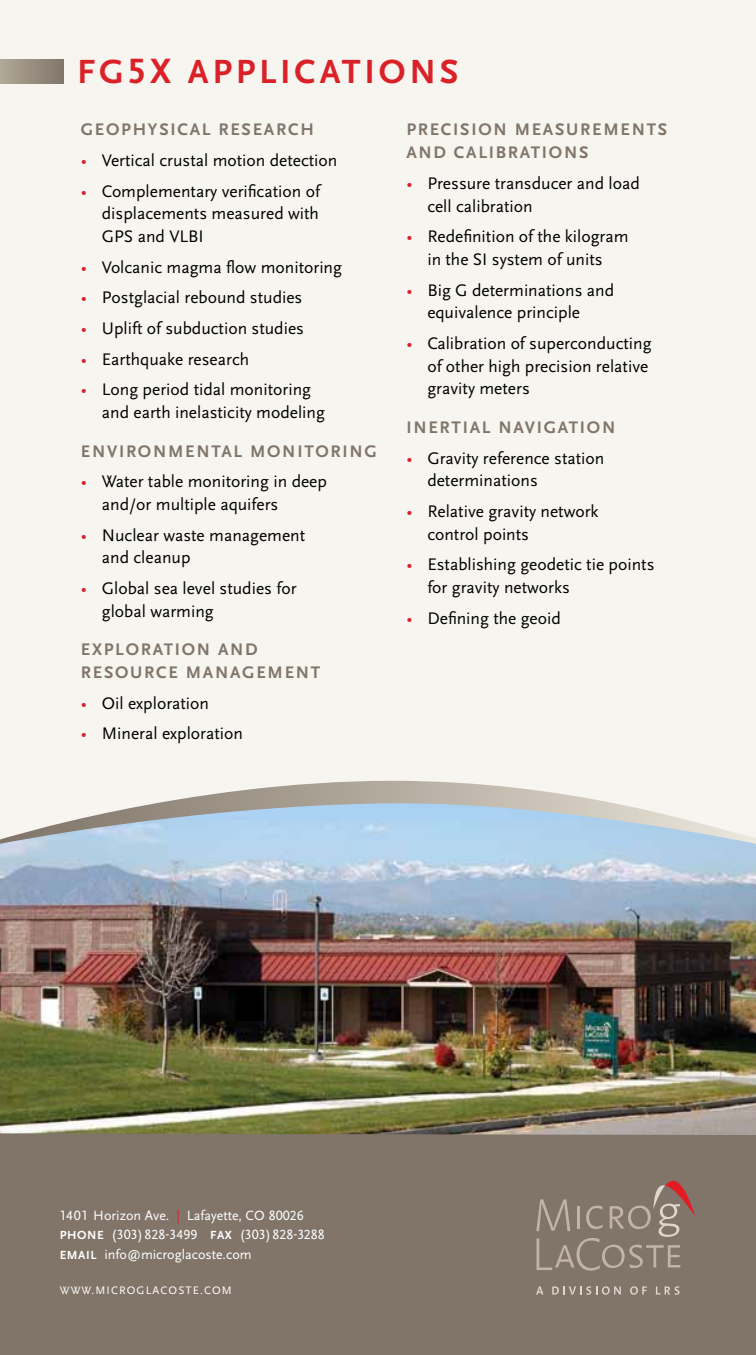
<style>
.page{position:relative;width:756px;height:1355px;background:#fff}
.page>*{position:absolute;margin:0;border:0;box-sizing:border-box;transform-origin:0 0}
.t1{font:700 35px "Scala Sans";letter-spacing:.11em;color:#da2128}
.t2{font:17.5px/22.8px "Scala Sans";color:#000}
.t3{font:700 17.5px/22.8px "Scala Sans";letter-spacing:.1em;color:#817569}
.t4{font:14px "Scala Sans";color:#fff}
.t5{font:14px "Scala Sans Caps";color:#fff}
.t6{font:11.38px "Scala Sans";color:#fff}
.s1{font-family:"Scala Sans Figures";font-size:36.75px}
.s2{font-size:36.75px}
.s3{color:#da2128}
.s4{font-family:"Scala Sans Caps"}
.s5{font-family:"Scala Sans";font-weight:700;font-size:12.25px}
.s6{font-family:"Scala Sans"}
.s7{font-weight:700;font-size:12.25px}
</style>
<div class="page">
<div style="left:0;top:0;width:756px;height:1353px;background:#f7f5f0"></div>
<div style="left:0;top:1080px;width:756px;height:274px;background:#817569"></div>
<img style="left:0;top:844px;width:756px;height:291px">
<svg style="left:0;top:780px;width:756px;height:64px"></svg>
<svg style="left:536px;top:1180px;width:159px;height:90px"></svg>
<svg style="left:536px;top:1286px;width:7px;height:8px"></svg>
<svg style="left:552px;top:1286px;width:69px;height:8px"></svg>
<svg style="left:630px;top:1286px;width:17px;height:8px"></svg>
<svg style="left:656px;top:1286px;width:24px;height:8px"></svg>
<div style="left:0;top:60px;width:63px;height:24px;background:linear-gradient(to right,#b0a898,#82766a)"></div>
<h1 class="t1" style="left:77px;top:53px;width:135px">FG<span class="s1">5</span><span class="s2">X</span> APP</h1>
<h1 class="t1" style="left:259px;top:53px;width:201px">LICATIONS</h1>
<p class="t3" style="left:81px;top:119px;width:235px">GEOPHYSICAL RESEARCH</p>
<p class="t2" style="left:81px;top:149px;width:258px"><span class="s3">•</span> Vertical crustal motion detection</p>
<p class="t2" style="left:102px;top:180px;width:220px;text-align:justify;text-indent:-21px"><span class="s3">•</span> Complementary verification of displacements measured with GPS and VLBI</p>
<p class="t2" style="left:81px;top:256px;width:263px"><span class="s3">•</span> Volcanic magma flow monitoring</p>
<p class="t2" style="left:81px;top:287px;width:223px"><span class="s3">•</span> Postglacial rebound studies</p>
<p class="t2" style="left:81px;top:317px;width:225px"><span class="s3">•</span> Uplift of subduction studies</p>
<p class="t2" style="left:81px;top:348px;width:170px"><span class="s3">•</span> Earthquake research</p>
<p class="t2" style="left:102px;top:378px;width:225px;text-indent:-21px"><span class="s3">•</span> Long period tidal monitoring and earth inelasticity modeling</p>
<p class="t3" style="left:81px;top:440px;width:294px">ENVIRONMENTAL MONITORING</p>
<p class="t2" style="left:102px;top:470px;width:227px;text-indent:-21px"><span class="s3">•</span> Water table monitoring in deep and/or multiple aquifers</p>
<p class="t2" style="left:102px;top:524px;width:205px;text-indent:-21px"><span class="s3">•</span> Nuclear waste management and cleanup</p>
<p class="t2" style="left:102px;top:577px;width:196px;text-indent:-21px"><span class="s3">•</span> Global sea level studies for global warming</p>
<p class="t3" style="left:81px;top:638px;width:241px">EXPLORATION AND<br>RESOURCE MANAG EMENT</p>
<p class="t2" style="left:81px;top:692px;width:130px"><span class="s3">•</span> Oil exploration</p>
<p class="t2" style="left:81px;top:722px;width:164px"><span class="s3">•</span> Mineral exploration</p>
<p class="t3" style="left:406px;top:119px;width:262px">PRECISION M EASUREMENTS<br>AND CALIBRATIONS</p>
<p class="t2" style="left:427px;top:172px;width:214px;text-indent:-21px"><span class="s3">•</span> Pressure transducer and load cell calibration</p>
<p class="t2" style="left:406px;top:225px;width:224px;text-align:center"><span class="s3">•</span> Redefinition of the kilogram in the SI system of units</p>
<p class="t2" style="left:427px;top:279px;width:188px;text-indent:-21px"><span class="s3">•</span> Big G determinations and equivalence principle</p>
<p class="t2" style="left:427px;top:332px;width:226px;text-indent:-21px"><span class="s3">•</span> Calibration of superconducting of other high precision relative gravity meters</p>
<p class="t3" style="left:406px;top:416px;width:210px">I NERTIAL NAVIGATION</p>
<p class="t2" style="left:427px;top:447px;width:179px;text-indent:-21px"><span class="s3">•</span> Gravity reference station determinations</p>
<p class="t2" style="left:427px;top:500px;width:173px;text-indent:-21px"><span class="s3">•</span> Relative gravity network control points</p>
<p class="t2" style="left:427px;top:553px;width:229px;text-indent:-21px"><span class="s3">•</span> Establishing geodetic tie points for gravity networks</p>
<p class="t2" style="left:406px;top:607px;width:156px"><span class="s3">•</span> Defining the geoid</p>
<p class="t4" style="left:60px;top:1208px;width:246px"><span class="s4">1401</span> Horizon Ave. <span class="s3">|</span> Lafayette, CO <span class="s4">80026</span></p>
<p class="t5" style="left:60px;top:1227px;width:267px"><span class="s5">PHONE</span> <span class="s6">(</span>303)828-3499 <span class="s5">FAX</span> (303)828-3288</p>
<p class="t4" style="left:60px;top:1246px;width:193px"><span class="s7">EMAIL</span> info@microglacoste.com</p>
<p class="t6" style="left:60px;top:1283px;width:12px">www</p>
<p class="t6" style="left:91px;top:1283px;width:13px">.microglacoste</p>
<p class="t6" style="left:200px;top:1283px;width:14px">.com</p>
</div>
